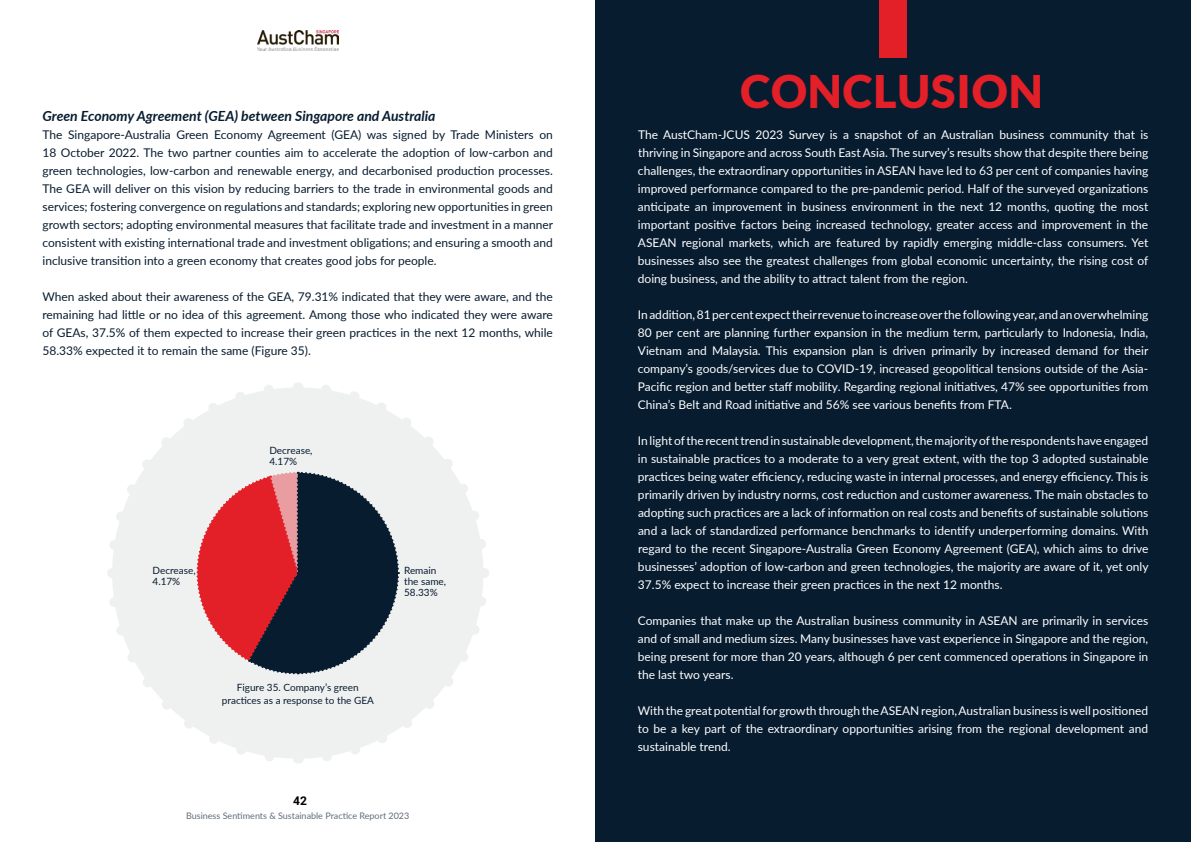
<style>
.page{position:relative;width:1191px;height:842px;background:#fff}
.page>*{position:absolute;margin:0;border:0;box-sizing:border-box;transform-origin:0 0}
.t1{font:900 45px "Lato";letter-spacing:.02em;color:#e31f27}
.t2{font:italic 700 14px "Lato";color:#081c30}
.t3{font:12px/18px "Lato";color:#fff;text-align:justify}
.t4{font:12px/18px "Lato";color:#081c30;text-align:justify}
.t5{font:700 12px "Roboto";color:#000}
.t6{font:10px/11px "Lato";color:#081c30}
.t7{font:9px "Lato";color:#081c30}
</style>
<div class="page">
<img style="left:257px;top:30px;width:81px;height:21px">
<div style="left:595px;top:0;width:596px;height:842px;background:#081c30"></div>
<div style="left:879px;top:0;width:28px;height:57px;background:#e31f27"></div>
<svg style="left:107px;top:383px;width:382px;height:381px"></svg>
<p class="t2" style="left:43px;top:105px;width:394px">Green Economy Agreement (GEA) between Singapore and Australia</p>
<p class="t4" style="left:42px;top:125px;width:512px">The Singapore-Australia Green Economy Agreement (GEA) was signed by Trade Ministers on 18 October 2022. The two partner counties aim to accelerate the adoption of low-carbon and green technologies, low-carbon and renewable energy, and decarbonised production processes.<br>The GEA will deliver on this vision by reducing barriers to the trade in environmental goods and services; fostering convergence on regulations and standards; exploring new opportunities in green growth sectors; adopting environmental measures that facilitate trade and investment in a manner consistent with existing international trade and investment obligations; and ensuring a smooth and inclusive transition into a green economy that creates good jobs for people.</p>
<p class="t4" style="left:42px;top:287px;width:512px">When asked about their awareness of the GEA, 79.31% indicated that they were aware, and the remaining had little or no idea of this agreement. Among those who indicated they were aware of GEAs, 37.5% of them expected to increase their green practices in the next 12 months, while 58.33% expected it to remain the same (Figure 35).</p>
<p class="t6" style="left:269px;top:445px;width:45px">Decrease,<br>4.17%</p>
<p class="t6" style="left:152px;top:564px;width:45px">Decrease,<br>4.17%</p>
<p class="t6" style="left:404px;top:564px;width:44px">Remain the same,<br>58.33%</p>
<p class="t6" style="left:222px;top:681px;width:154px;line-height:12.3px;text-align:center">Figure 35. Company’s green practices as a response to the GEA</p>
<p class="t5" style="left:293px;top:792px;width:15px">42</p>
<p class="t7" style="left:186px;top:810px;width:225px">Business Sentiments &amp; Sustainable Practice Report 2023</p>
<h1 class="t1" style="left:740px;top:65px;width:304px">CONCLUSION</h1>
<p class="t3" style="left:638px;top:125px;width:512px">The AustCham-JCUS 2023 Survey is a snapshot of an Australian business community that is thriving in Singapore and across South East Asia. The survey’s results show that despite there being challenges, the extraordinary opportunities in ASEAN have led to 63 per cent of companies having improved performance compared to the pre-pandemic period. Half of the surveyed organizations anticipate an improvement in business environment in the next 12 months, quoting the most important positive factors being increased technology, greater access and improvement in the ASEAN regional markets, which are featured by rapidly emerging middle-class consumers. Yet businesses also see the greatest challenges from global economic uncertainty, the rising cost of doing business, and the ability to attract talent from the region.</p>
<p class="t3" style="left:638px;top:305px;width:512px">Inaddition,81percentexpecttheirrevenuetoincreaseoverthefollowingyear, andanoverwhelming 80 per cent are planning further expansion in the medium term, particularly to Indonesia, India, Vietnam and Malaysia. This expansion plan is driven primarily by increased demand for their company’s goods/services due to COVID-19, increased geopolitical tensions outside of the Asia-Pacific region and better staff mobility. Regarding regional initiatives, 47% see opportunities from China’s Belt and Road initiative and 56% see various benefits from FTA.</p>
<p class="t3" style="left:638px;top:431px;width:512px">In light ofthe recenttrend in sustainable development,the majorityofthe respondents have engaged in sustainable practices to a moderate to a very great extent, with the top 3 adopted sustainable practices being water efficiency, reducing waste in internal processes, and energy efficiency. This is primarily driven by industry norms, cost reduction and customer awareness. The main obstacles to adopting such practices are a lack of information on real costs and benefits of sustainable solutions and a lack of standardized performance benchmarks to identify underperforming domains. With regard to the recent Singapore-Australia Green Economy Agreement (GEA), which aims to drive businesses’ adoption of low-carbon and green technologies, the majority are aware of it, yet only 37.5% expect to increase their green practices in the next 12 months.</p>
<p class="t3" style="left:638px;top:611px;width:512px">Companies that make up the Australian business community in ASEAN are primarily in services and of small and medium sizes. Many businesses have vast experience in Singapore and the region, being present for more than 20 years, although 6 per cent commenced operations in Singapore in the last two years.</p>
<p class="t3" style="left:638px;top:701px;width:512px">With the great potentialfor growth through theASEANregion,Australian business iswell positioned to be a key part of the extraordinary opportunities arising from the regional development and sustainable trend.</p>
</div>
